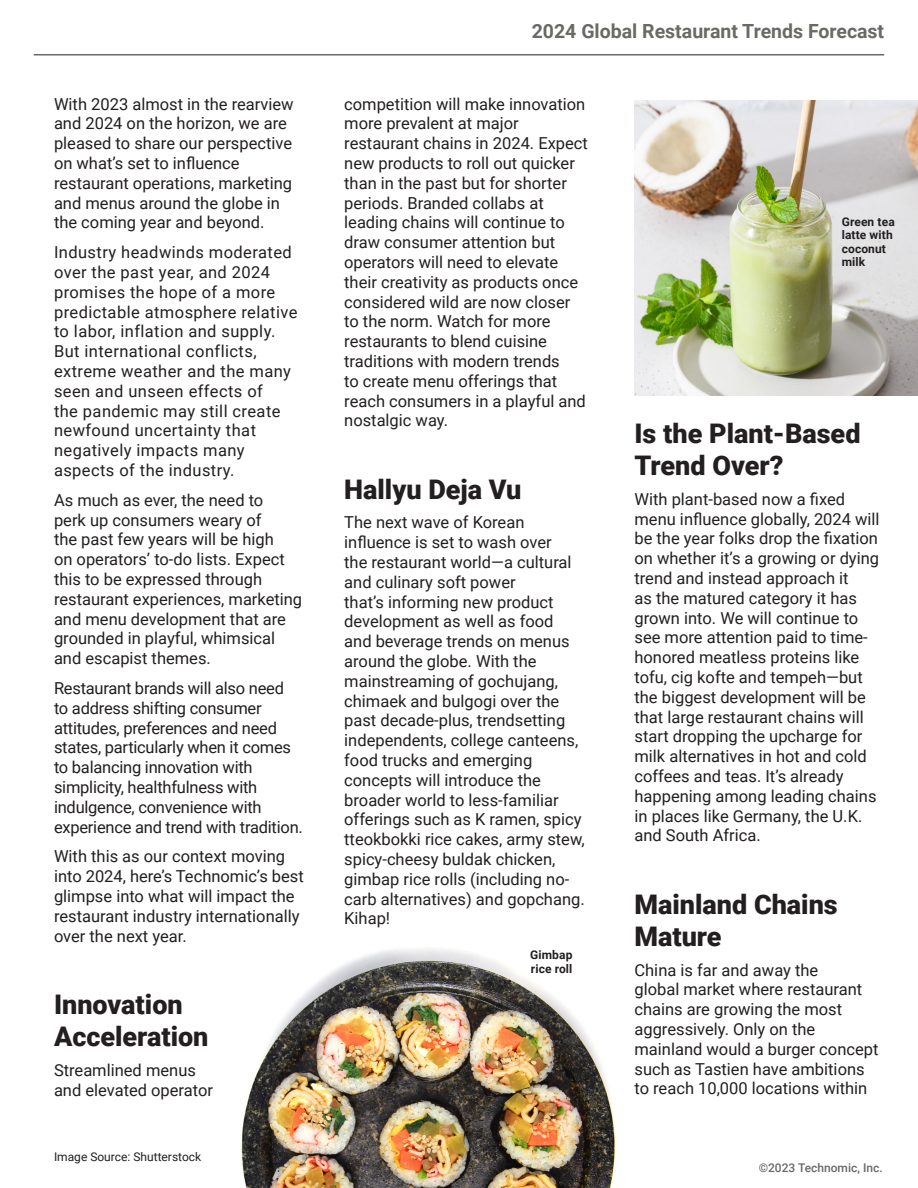
<style>
.page{position:relative;width:918px;height:1188px;background:#fff}
.page>*{position:absolute;margin:0;border:0;box-sizing:border-box;transform-origin:0 0}
.t1{font:900 27px/32.4px "Roboto";color:#231f20}
.t2{font:700 19.5px "Roboto";color:#6a6965}
.t3{font:16.5px/19.8px "Roboto";color:#231f20}
.t4{font:16.5px/19.8px "Roboto";letter-spacing:.025em;color:#231f20}
.t5{font:700 12px/13.5px "Roboto";letter-spacing:.01em;color:#231f20}
.t6{font:12px "Roboto";color:#231f20}
.t7{font:500 12px "Roboto";color:#6a6965}
</style>
<div class="page">
<hr style="left:34px;top:54px;width:850px;height:2px;background:#6a6965">
<img style="left:241px;top:948px;width:375px;height:240px">
<img style="left:634px;top:101px;width:284px;height:294px">
<p class="t3" style="left:54px;top:93px;width:241px">With 2023 almost in the rearview and 2024 on the horizon, we are pleased to share our perspective on what’s set to influence restaurant operations, marketing and menus around the globe in the coming year and beyond.</p>
<p class="t4" style="left:54px;top:242px;width:245px">Industry headwinds moderated over the past year, and 2024 promises the hope of a more predictable atmosphere relative to labor, inflation and supply.<br>But international conflicts, extreme weather and the many seen and unseen effects of<br>the pandemic may still create newfound uncertainty that negatively impacts many aspects of the industry.</p>
<p class="t3" style="left:54px;top:489px;width:250px">As much as ever, the need to<br>perk up consumers weary of<br>the past few years will be high<br>on operators’ to-do lists. Expect this to be expressed through restaurant experiences, marketing and menu development that are grounded in playful, whimsical and escapist themes.</p>
<p class="t3" style="left:54px;top:678px;width:250px">Restaurant brands will also need<br>to address shifting consumer attitudes, preferences and need states, particularly when it comes to balancing innovation with simplicity, healthfulness with indulgence, convenience with experience and trend with tradition.</p>
<p class="t3" style="left:54px;top:846px;width:251px">With this as our context moving into 2024, here’s Technomic’s best glimpse into what will impact the restaurant industry internationally over the next year.</p>
<p class="t1" style="left:54px;top:987px;width:156px">Innovation<br>Acceleration</p>
<p class="t3" style="left:54px;top:1060px;width:161px">Streamlined menus and elevated operator</p>
<p class="t6" style="left:54px;top:1148px;width:149px">Image Source: Shutterstock</p>
<p class="t2" style="left:532px;top:17px;width:354px">2024 Global Restaurant Trends Forecast</p>
<p class="t3" style="left:344px;top:93px;width:245px">competition will make innovation more prevalent at major restaurant chains in 2024. Expect new products to roll out quicker than in the past but for shorter periods. Branded collabs at leading chains will continue to draw consumer attention but operators will need to elevate their creativity as products once considered wild are now closer to the norm. Watch for more restaurants to blend cuisine traditions with modern trends<br>to create menu offerings that reach consumers in a playful and nostalgic way.</p>
<p class="t1" style="left:344px;top:472px;width:179px">Hallyu Deja Vu</p>
<p class="t3" style="left:344px;top:512px;width:242px">The next wave of Korean influence is set to wash over<br>the restaurant world—a cultural and culinary soft power<br>that’s informing new product development as well as food and beverage trends on menus around the globe. With the mainstreaming of gochujang, chimaek and bulgogi over the past decade-plus, trendsetting independents, college canteens, food trucks and emerging concepts will introduce the broader world to less-familiar offerings such as K ramen, spicy tteokbokki rice cakes, army stew, spicy-cheesy buldak chicken, gimbap rice rolls (including no&shy;carb alternatives) and gopchang.<br>Kihap!</p>
<p class="t5" style="left:530px;top:948px;width:44px">Gimbap rice roll</p>
<p class="t5" style="left:842px;top:214px;width:55px">Green tea latte with coconut milk</p>
<p class="t1" style="left:634px;top:416px;width:228px">Is the Plant-Based<br>Trend Over?</p>
<p class="t3" style="left:634px;top:488px;width:247px">With plant-based now a fixed menu influence globally, 2024 will be the year folks drop the fixation on whether it’s a growing or dying trend and instead approach it<br>as the matured category it has grown into. We will continue to see more attention paid to time&shy;honored meatless proteins like tofu, cig kofte and tempeh—but the biggest development will be that large restaurant chains will start dropping the upcharge for milk alternatives in hot and cold coffees and teas. It’s already happening among leading chains in places like Germany, the U.K. and South Africa.</p>
<p class="t1" style="left:634px;top:887px;width:205px">Mainland Chains<br>Mature</p>
<p class="t3" style="left:634px;top:959px;width:246px">China is far and away the<br>global market where restaurant chains are growing the most aggressively. Only on the mainland would a burger concept such as Tastien have ambitions to reach 10,000 locations within</p>
<p class="t7" style="left:759px;top:1159px;width:126px">©2023 Technomic, Inc.</p>
</div>
